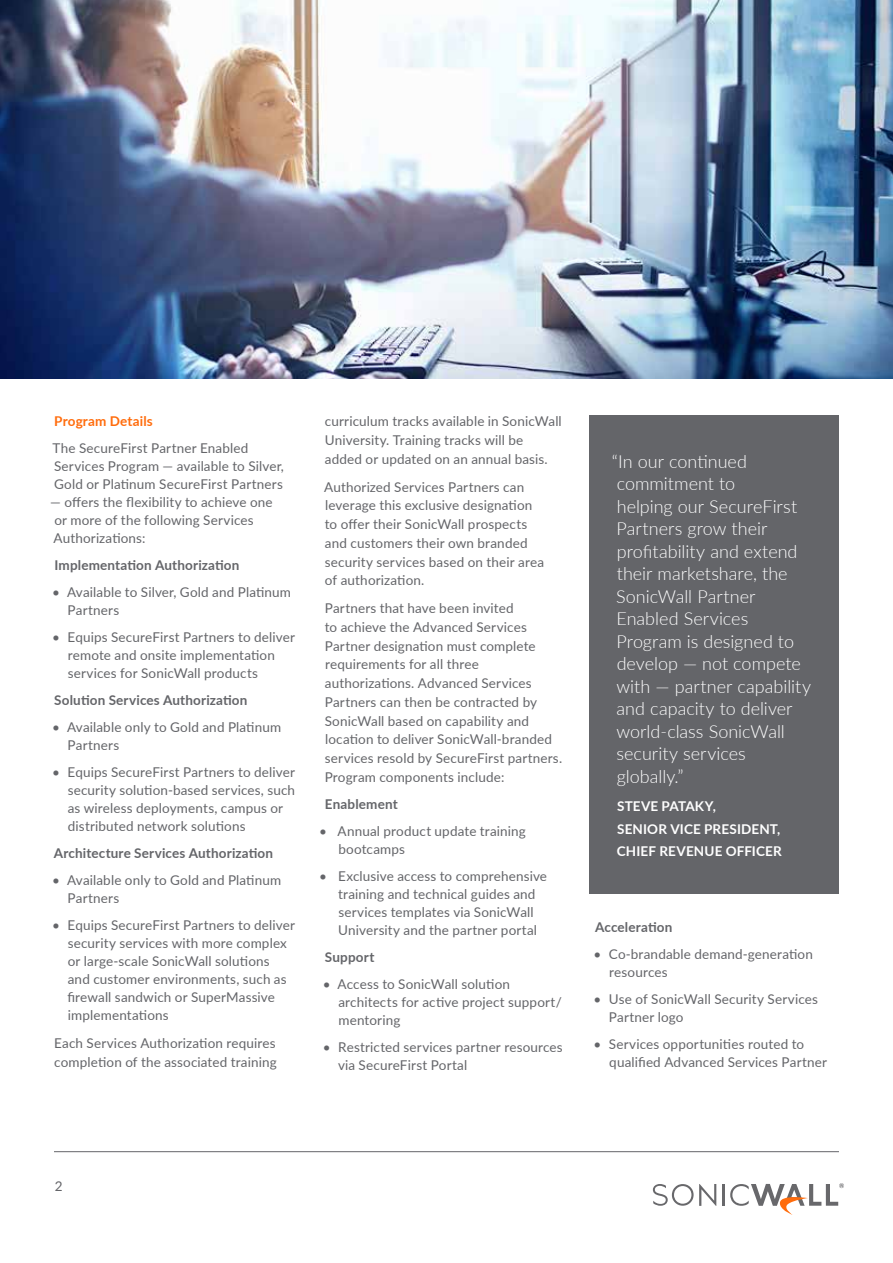
<style>
.page{position:relative;width:893px;height:1263px;background:#fff}
.page>*{position:absolute;margin:0;border:0;box-sizing:border-box;transform-origin:0 0}
.t1{font:300 18px/22.5px "Lato";color:#fff}
.t2{font:13.5px/18px "Lato";letter-spacing:.01em;color:#646569}
.t3{font:700 13.5px "Lato";letter-spacing:.01em;color:#646569}
.t4{font:700 13.5px/22.5px "Lato";letter-spacing:.01em;color:#fff}
.t5{font:700 13.5px "Lato";letter-spacing:.01em;color:#ff6c0c}
</style>
<div class="page">
<hr style="left:722px;top:1184px;width:2px;height:22px;background:#68686b">
<svg style="left:653px;top:1184px;width:63px;height:22px"></svg>
<svg style="left:730px;top:1183px;width:114px;height:32px"></svg>
<hr style="left:54px;top:1151px;width:785px;height:1px;background:#646569">
<div style="left:589px;top:415px;width:250px;height:479px;background:#646569"></div>
<img style="left:0;top:0;width:893px;height:379px">
<p class="t5" style="left:54px;top:411px;width:100px">Program Details</p>
<p class="t2" style="left:53px;top:439px;width:233px">The SecureFirst Partner Enabled<br>Services Program — available to Silver,<br>Gold or Platinum SecureFirst Partners</p>
<p class="t2" style="left:50px;top:493px;width:224px">— offers the flexibility to achieve one or more of the following Services<br>Authorizations:</p>
<p class="t3" style="left:54px;top:555px;width:187px">Implementation Authorization</p>
<p class="t2" style="left:68px;top:583px;width:225px;text-indent:-15px">• Available to Silver, Gold and Platinum<br>Partners</p>
<p class="t2" style="left:68px;top:628px;width:229px;text-indent:-16px">• Equips SecureFirst Partners to deliver remote and onsite implementation services for SonicWall products</p>
<p class="t3" style="left:54px;top:690px;width:195px">Solution Services Authorization</p>
<p class="t2" style="left:68px;top:718px;width:215px;text-indent:-15px">• Available only to Gold and Platinum<br>Partners</p>
<p class="t2" style="left:68px;top:763px;width:229px;text-indent:-16px">• Equips SecureFirst Partners to deliver security solution-based services, such as wireless deployments, campus or distributed network solutions</p>
<p class="t3" style="left:54px;top:843px;width:221px">Architecture Services Authorization</p>
<p class="t2" style="left:68px;top:871px;width:215px;text-indent:-15px">• Available only to Gold and Platinum<br>Partners</p>
<p class="t2" style="left:67px;top:916px;width:229px;text-indent:-15px">• Equips SecureFirst Partners to deliver security services with more complex or large-scale SonicWall solutions<br>and customer environments, such as firewall sandwich or SuperMassive implementations</p>
<p class="t2" style="left:54px;top:1033px;width:224px;line-height:18.8px">Each Services Authorization requires completion of the associated training</p>
<p class="t2" style="left:325px;top:411px;width:239px;line-height:18.8px">curriculum tracks available in SonicWall<br>University. Training tracks will be added or updated on an annual basis.</p>
<p class="t2" style="left:324px;top:477px;width:221px;line-height:18.8px">Authorized Services Partners can leverage this exclusive designation to offer their SonicWall prospects and customers their own branded security services based on their area of authorization.</p>
<p class="t2" style="left:325px;top:598px;width:239px;line-height:18.8px">Partners that have been invited<br>to achieve the Advanced Services Partner designation must complete requirements for all three authorizations. Advanced Services Partners can then be contracted by SonicWall based on capability and location to deliver SonicWall-branded services resold by SecureFirst partners.<br>Program components include:</p>
<p class="t3" style="left:325px;top:794px;width:74px">Enablement</p>
<p class="t2" style="left:339px;top:821px;width:189px;text-indent:-19px">• Annual product update training bootcamps</p>
<p class="t2" style="left:338px;top:866px;width:210px;text-indent:-19px">• Exclusive access to comprehensive training and technical guides and services templates via SonicWall University and the partner portal</p>
<p class="t3" style="left:325px;top:947px;width:51px">Support</p>
<p class="t2" style="left:338px;top:974px;width:225px;text-indent:-16px">• Access to SonicWall solution architects for active project support/ mentoring</p>
<p class="t2" style="left:338px;top:1037px;width:226px;text-indent:-15px">• Restricted services partner resources via SecureFirst Portal</p>
<p class="t1" style="left:612px;top:449px;width:201px">“In our continued commitment to<br>helping our SecureFirst<br>Partners grow their profitability and extend their marketshare, the<br>SonicWall Partner<br>Enabled Services<br>Program is designed to develop — not compete with — partner capability and capacity to deliver world-class SonicWall security services globally.”</p>
<p class="t4" style="left:617px;top:794px;width:165px">Steve Pata ky,<br>Senior Vice Presi dent,<br>Chief Revenue Officer</p>
<p class="t3" style="left:595px;top:917px;width:79px">Acceleration</p>
<p class="t2" style="left:609px;top:944px;width:205px;text-indent:-16px">• Co-brandable demand-generation resources</p>
<p class="t2" style="left:609px;top:989px;width:210px;text-indent:-15px">• Use of SonicWall Security Services<br>Partner logo</p>
<p class="t2" style="left:609px;top:1034px;width:219px;text-indent:-16px">• Services opportunities routed to qualified Advanced Services Partner</p>
<p class="t2" style="left:55px;top:1176px;width:9px">2</p>
</div>
